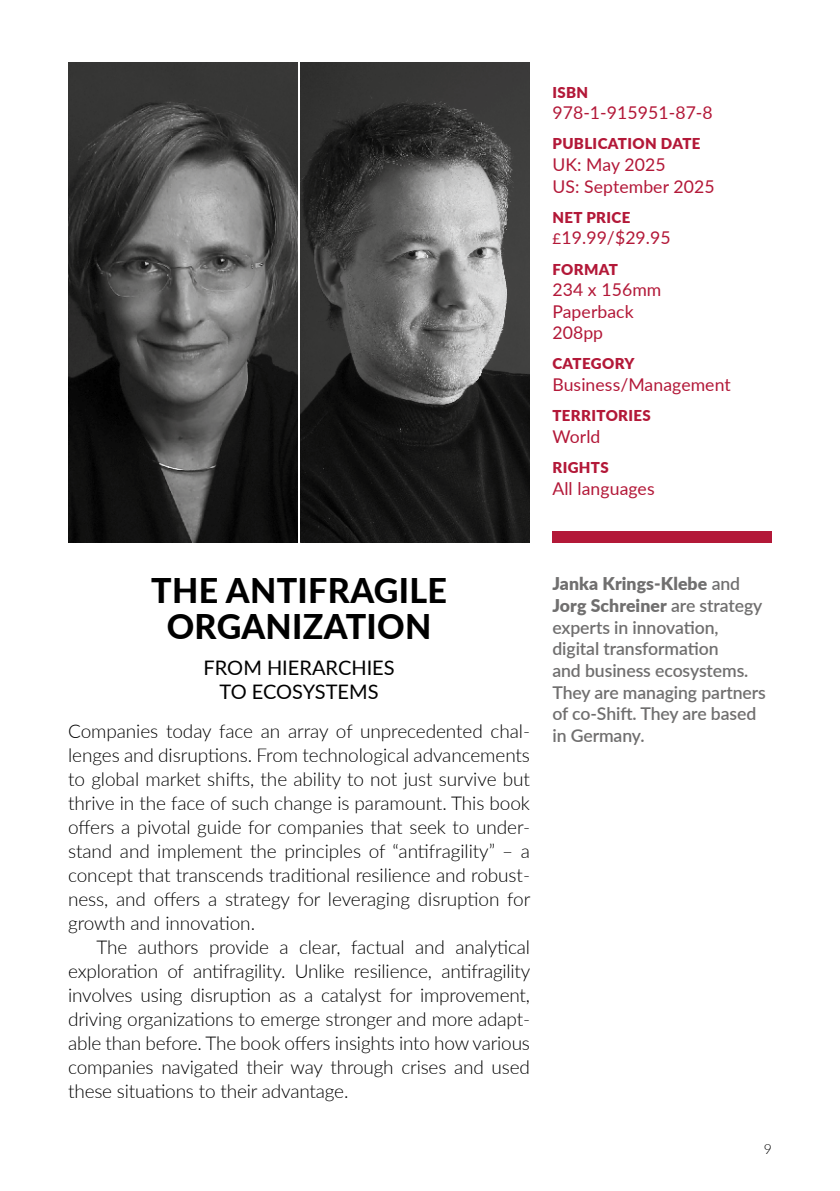
<style>
.page{position:relative;width:840px;height:1191px;background:#fff}
.page>*{position:absolute;margin:0;border:0;box-sizing:border-box;transform-origin:0 0}
.t1{font:800 34px/36px "Lato";letter-spacing:.01em;color:#000;text-align:center}
.t2{font:20px/24px "Lato";color:#000;text-align:center}
.t3{font:300 19px/24px "Lato";letter-spacing:-.01em;color:#000;text-align:justify}
.t4{font:600 17.6px/21.6px "Lato";letter-spacing:-.005em;color:#706f6f}
.t5{font:17.6px/21.6px "Lato";letter-spacing:.005em;color:#b31838}
.t6{font:900 15px "Lato";letter-spacing:.025em;color:#b31838}
.t7{font:300 14px "Lato";color:#000}
.s1{font-size:15px}
.s2{font-weight:900}
</style>
<div class="page">
<div style="left:552px;top:531px;width:219px;height:11px;background:#b31838"></div>
<img style="left:68px;top:62px;width:229px;height:480px">
<img style="left:300px;top:62px;width:229px;height:480px">
<p class="t6" style="left:552px;top:81px;width:37px">ISBN</p>
<p class="t5" style="left:552px;top:101px;width:162px">978-1-915951-87-8</p>
<p class="t6" style="left:552px;top:133px;width:149px">PUBLICATION DATE</p>
<p class="t5" style="left:552px;top:153px;width:163px">UK: May 2025<br>US: September 2025</p>
<p class="t6" style="left:552px;top:206px;width:79px">NET PRICE</p>
<p class="t5" style="left:552px;top:226px;width:120px"><span class="s1">£</span>19.99/$29.95</p>
<p class="t6" style="left:552px;top:258px;width:67px">FORMAT</p>
<p class="t5" style="left:552px;top:278px;width:110px">234 x 156mm<br>Paperback<br>208pp</p>
<p class="t6" style="left:552px;top:353px;width:83px">CATEGORY</p>
<p class="t5" style="left:552px;top:373px;width:180px">Business/Management</p>
<p class="t6" style="left:552px;top:404px;width:100px">TERRITORIES</p>
<p class="t5" style="left:552px;top:425px;width:49px">World</p>
<p class="t6" style="left:552px;top:456px;width:58px">RIGHTS</p>
<p class="t5" style="left:552px;top:476px;width:104px">All languages</p>
<h1 class="t1" style="left:151px;top:571px;width:297px">THE ANTIFRAGILE<br>ORGANIZATION</h1>
<p class="t2" style="left:203px;top:654px;width:192px">FROM HIERARCHIES<br>TO ECOSYSTEMS</p>
<p class="t3" style="left:68px;top:718px;width:463px">Companies today face an array of unprecedented chal&shy;lenges and disruptions. From technological advancements to global market shifts, the ability to not just survive but thrive in the face of such change is paramount. This book offers a pivotal guide for companies that seek to under&shy;stand and implement the principles of “antifragility” – a concept that transcends traditional resilience and robust&shy;ness, and offers a strategy for leveraging disruption for growth and innovation.</p>
<p class="t3" style="left:68px;top:934px;width:463px;text-indent:28px">The authors provide a clear, factual and analytical exploration of antifragility. Unlike resilience, antifragility involves using disruption as a catalyst for improvement, driving organizations to emerge stronger and more adapt&shy;able than before. The book offers insights into how various companies navigated their way through crises and used these situations to their advantage.</p>
<p class="t4" style="left:552px;top:572px;width:215px"><span class="s2">Janka Krings-Klebe</span> and<br><span class="s2">Jorg Schreiner</span> are strategy experts in innovation, digital transformation<br>and business ecosystems.<br>They are managing partners of co-Shift. They are based in Germany.</p>
<p class="t7" style="left:763px;top:1139px;width:10px">9</p>
</div>
